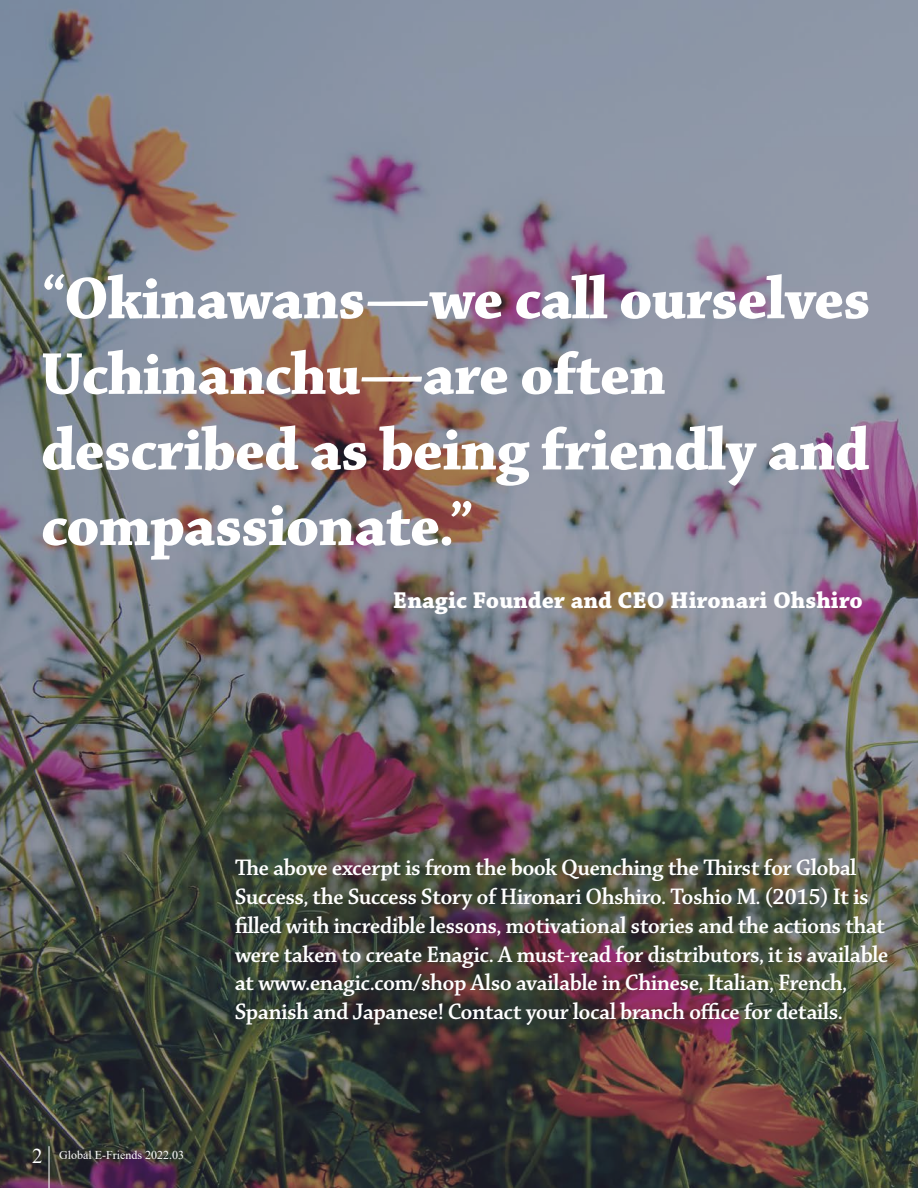
<style>
.page{position:relative;width:918px;height:1188px;background:#fff}
.page>*{position:absolute;margin:0;border:0;box-sizing:border-box;transform-origin:0 0}
.t1{font:63px/75.6px "Chaparral Pro Bold Disp";color:#fff}
.t2{font:24px/28.8px "Chaparral Pro Semibold Disp";color:#fff}
.t3{font:24px "Chaparral Pro Bold Capt";color:#fff}
.t4{font:12px "Times New Roman";color:#fff}
.s1{font-size:21px}
</style>
<div class="page">
<img style="left:0;top:0;width:918px;height:1188px">
<hr style="left:49px;top:1146px;width:1px;height:42px;background:#fff">
<h1 class="t1" style="left:42px;top:263px;width:830px">“Okinawans—we call ourselves<br>Uchinanchu—are often described as being friendly and compassionate.”</h1>
<p class="t3" style="left:393px;top:586px;width:471px">Enagic Founder and CEO Hironari Ohshiro</p>
<p class="t4" style="left:32px;top:1146px;width:154px"><span class="s1">2</span> Global E-Friends 2022.03</p>
<p class="t2" style="left:235px;top:855px;width:655px">The above excerpt is from the book Quenching the Thirst for Global Success, the Success Story of Hironari Ohshiro. Toshio M. (2015) It is filled with incredible lessons, motivational stories and the actions that were taken to create Enagic. A must-read for distributors, it is available at www.enagic.com/shop Also available in Chinese, Italian, French, Spanish and Japanese! Contact your local branch office for details.</p>
</div>
